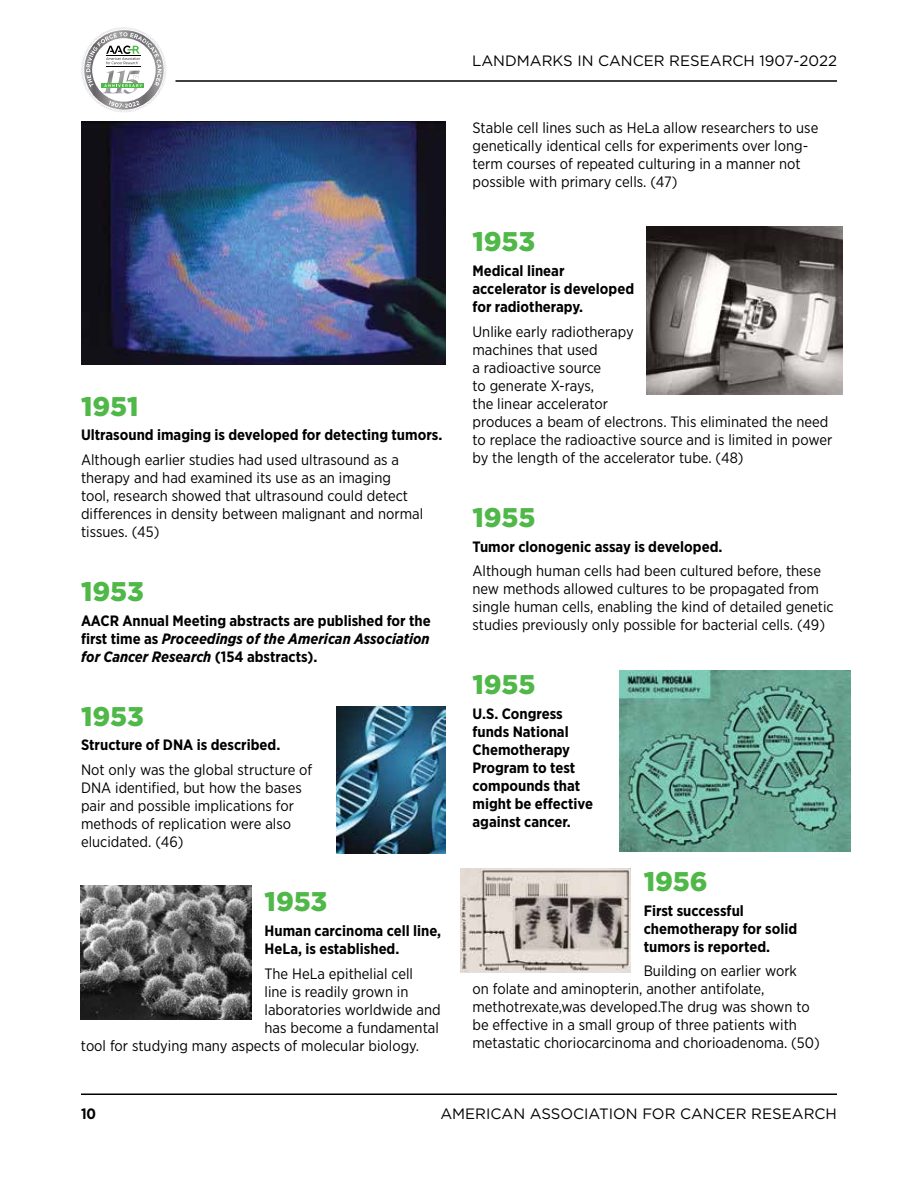
<style>
.page{position:relative;width:918px;height:1188px;background:#fff}
.page>*{position:absolute;margin:0;border:0;box-sizing:border-box;transform-origin:0 0}
.t1{font:900 27px "Gotham";letter-spacing:-.005em;color:#50b848}
.t2{font:15px/18px "Gotham Narrow";color:#000}
.t3{font:700 15px/18px "Gotham Narrow";color:#000}
.t4{font:15px "Gotham";color:#000}
.s1{font-style:italic}
</style>
<div class="page">
<hr style="left:176px;top:80px;width:661px;height:2px;background:#000">
<hr style="left:81px;top:1094px;width:756px;height:1px;background:#000">
<svg style="left:81px;top:27px;width:86px;height:86px"></svg>
<img style="left:81px;top:122px;width:365px;height:242px">
<img style="left:336px;top:706px;width:110px;height:148px">
<img style="left:647px;top:227px;width:195px;height:167px">
<img style="left:80px;top:886px;width:171px;height:134px">
<img style="left:619px;top:670px;width:231px;height:181px">
<img style="left:460px;top:868px;width:170px;height:105px">
<p class="t4" style="left:472px;top:51px;width:366px">LANDMARKS IN CANCER RESEARCH 1907-2022</p>
<h1 class="t1" style="left:81px;top:387px;width:59px">1951</h1>
<p class="t3" style="left:81px;top:426px;width:363px">Ultrasound imaging is developed for detecting tumors.</p>
<p class="t2" style="left:81px;top:451px;width:344px">Although earlier studies had used ultrasound as a therapy and had examined its use as an imaging tool, research showed that ultrasound could detect differences in density between malignant and normal tissues. (45)</p>
<h1 class="t1" style="left:81px;top:573px;width:64px">1953</h1>
<p class="t3" style="left:81px;top:611px;width:351px;text-align:justify">AACR Annual Meeting abstracts are published for the first time as <span class="s1">Proceedings of the American Association for Cancer Research</span> (154 abstracts).</p>
<h1 class="t1" style="left:81px;top:698px;width:64px">1953</h1>
<p class="t3" style="left:81px;top:736px;width:201px">Structure of DNA is described.</p>
<p class="t2" style="left:81px;top:761px;width:233px">Not only was the global structure of<br>DNA identified, but how the bases pair and possible implications for methods of replication were also elucidated. (46)</p>
<h1 class="t1" style="left:265px;top:883px;width:64px">1953</h1>
<p class="t3" style="left:265px;top:921px;width:178px">Human carcinoma cell line,<br>HeLa, is established.</p>
<p class="t2" style="left:265px;top:964px;width:150px">The HeLa epithelial cell</p>
<p class="t2" style="left:265px;top:982px;width:145px">line is readily grown in</p>
<p class="t2" style="left:265px;top:1000px;width:178px">laboratories worldwide and</p>
<p class="t2" style="left:265px;top:1018px;width:176px">has become a fundamental</p>
<p class="t2" style="left:81px;top:1036px;width:340px">tool for studying many aspects of molecular biology.</p>
<p class="t2" style="left:472px;top:119px;width:347px">Stable cell lines such as HeLa allow researchers to use genetically identical cells for experiments over long&shy;term courses of repeated culturing in a manner not possible with primary cells. (47)</p>
<h1 class="t1" style="left:472px;top:223px;width:64px">1953</h1>
<p class="t3" style="left:472px;top:262px;width:163px">Medical linear accelerator is developed for radiotherapy.</p>
<p class="t2" style="left:472px;top:322px;width:361px">Unlike early radiotherapy<br>machines that used<br>a radioactive source<br>to generate X-rays,<br>the linear accelerator<br>produces a beam of electrons. This eliminated the need to replace the radioactive source and is limited in power by the length of the accelerator tube. (48)</p>
<h1 class="t1" style="left:472px;top:499px;width:65px">1955</h1>
<p class="t3" style="left:472px;top:537px;width:252px">Tumor clonogenic assay is developed.</p>
<p class="t2" style="left:472px;top:562px;width:363px">Although human cells had been cultured before, these new methods allowed cultures to be propagated from single human cells, enabling the kind of detailed genetic studies previously only possible for bacterial cells. (49)</p>
<h1 class="t1" style="left:472px;top:666px;width:65px">1955</h1>
<p class="t3" style="left:472px;top:705px;width:122px">U.S. Congress funds National<br>Chemotherapy<br>Program to test compounds that might be effective against cancer.</p>
<h1 class="t1" style="left:644px;top:863px;width:66px">1956</h1>
<p class="t3" style="left:644px;top:901px;width:155px">First successful chemotherapy for solid tumors is reported.</p>
<p class="t2" style="left:473px;top:962px;width:349px;text-indent:171px">Building on earlier work<br>on folate and aminopterin, another antifolate, methotrexate,was developed.The drug was shown to be effective in a small group of three patients with metastatic choriocarcinoma and chorioadenoma. (50)</p>
<p class="t3" style="left:81px;top:1105px;width:17px">10</p>
<p class="t4" style="left:440px;top:1104px;width:398px">AMERICAN ASSOCIATION FOR CANCER RESEARCH</p>
</div>
